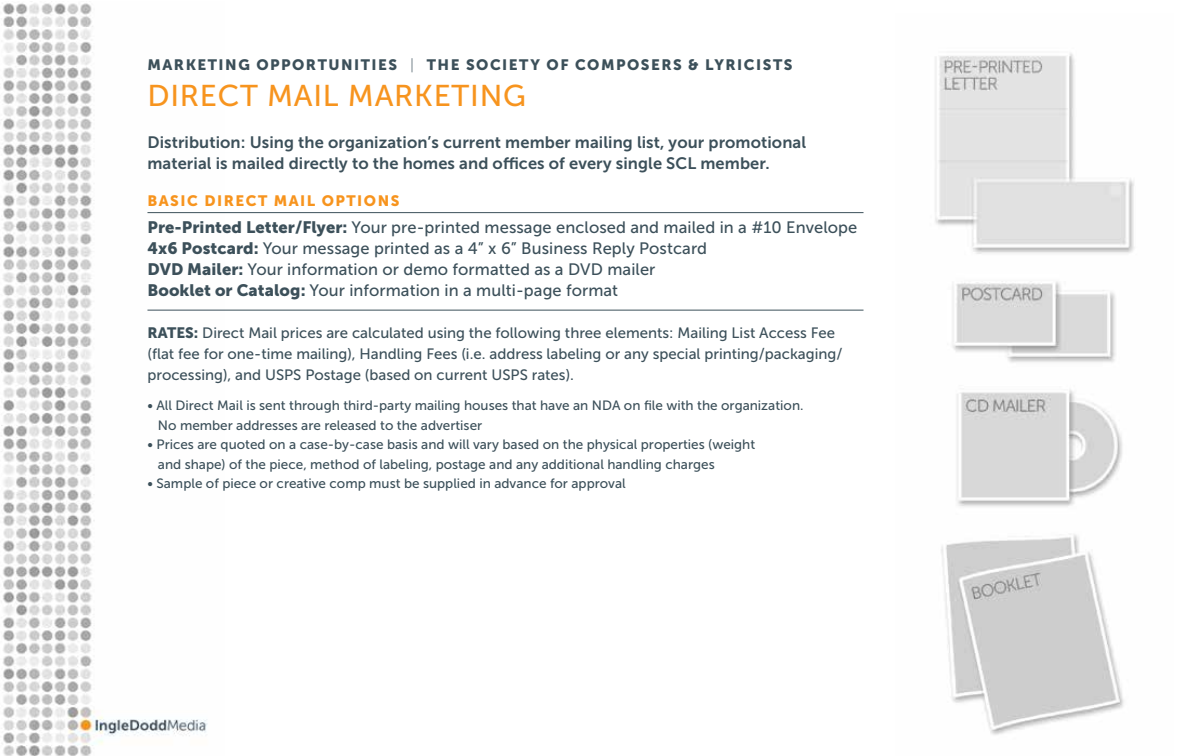
<style>
.page{position:relative;width:1188px;height:756px;background:#fff}
.page>*{position:absolute;margin:0;border:0;box-sizing:border-box;transform-origin:0 0}
.t1{font:30px "Museo Sans 500";letter-spacing:.025em;color:#f7941e}
.t2{font:16.5px/21px "Museo Sans 500";letter-spacing:.005em;color:#3c505a}
.t3{font:16.5px/21px "Museo Sans 700";letter-spacing:.005em;color:#3c505a}
.t4{font:15px/21px "Museo Sans 500";color:#3c505a}
.t5{font:15px "Museo Sans 900";letter-spacing:.1em;color:#3c505a}
.t6{font:15px "Museo Sans 900";letter-spacing:.1em;color:#f7941e}
.t7{font:13.5px/19.5px "Museo Sans 500";color:#3c505a}
.s1{font-family:"Museo Sans 100"}
.s2{font-family:"Museo Sans 900"}
</style>
<div class="page">
<img style="left:1px;top:3px;width:224px;height:753px">
<hr style="left:147px;top:212px;width:717px;height:1px;background:#3c505a">
<hr style="left:147px;top:310px;width:717px;height:1px;background:#3c505a">
<img style="left:935px;top:53px;width:199px;height:682px">
<p class="t5" style="left:147px;top:56px;width:647px">MARKETING OPPORTUNITIES <span class="s1">|</span> THE SOCIETY OF COMPOSERS &amp; LYRICISTS</p>
<h1 class="t1" style="left:147px;top:79px;width:380px">DIRECT MAIL MARKETING</h1>
<p class="t3" style="left:147px;top:132px;width:660px">Distribution: Using the organization’s current member mailing list, your promotional material is mailed directly to the homes and offices of every single SCL member.</p>
<p class="t6" style="left:147px;top:192px;width:254px">BASIC DIRECT MAIL OPTIONS</p>
<p class="t2" style="left:147px;top:217px;width:711px"><span class="s2">Pre-Printed Letter/Flyer:</span> Your pre-printed message enclosed and mailed in a #10 Envelope <span class="s2">4x6 Postcard:</span> Your message printed as a 4” x 6” Business Reply Postcard<br><span class="s2">DVD Mailer:</span> Your information or demo formatted as a DVD mailer<br><span class="s2">Booklet or Catalog:</span> Your information in a multi-page format</p>
<p class="t4" style="left:147px;top:323px;width:697px"><span class="s2">RATES:</span> Direct Mail prices are calculated using the following three elements: Mailing List Access Fee (flat fee for one-time mailing), Handling Fees (i.e. address labeling or any special printing/packaging/ processing), and USPS Postage (based on current USPS rates).</p>
<p class="t7" style="left:158px;top:396px;width:647px;text-indent:-10px">• All Direct Mail is sent through third-party mailing houses that have an NDA on file with the organization.<br>No member addresses are released to the advertiser</p>
<p class="t7" style="left:158px;top:435px;width:599px;text-indent:-10px">• Prices are quoted on a case-by-case basis and will vary based on the physical properties (weight and shape) of the piece, method of labeling, postage and any additional handling charges</p>
<p class="t7" style="left:147px;top:474px;width:480px">• Sample of piece or creative comp must be supplied in advance for approval</p>
</div>
